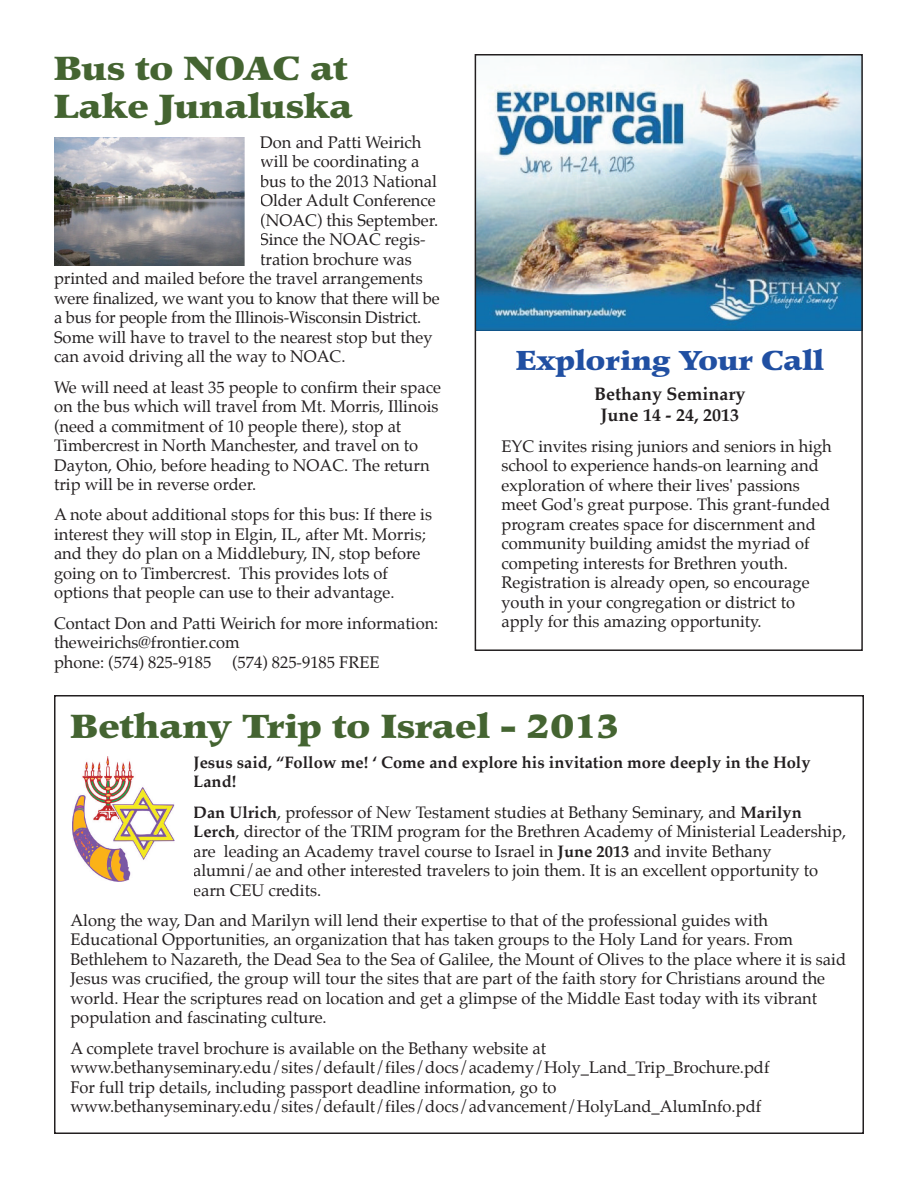
<style>
.page{position:relative;width:918px;height:1188px;background:#fff}
.page>*{position:absolute;margin:0;border:0;box-sizing:border-box;transform-origin:0 0}
.t1{font:700 33px/37.5px "Poppl Pontifex BE";color:#446431;scale:1.2 1}
.t2{font:700 27px "Poppl Pontifex BE";color:#204fa2;scale:1.2 1}
.t3{font:700 18px/21.3px "Palatino";color:#231f20;text-align:center}
.t4{font:16.5px/19.5px "Palatino";color:#231f20}
.t5{font:700 16.5px/19.5px "Palatino";color:#231f20}
.s1{font-weight:700}
</style>
<div class="page">
<div style="left:54px;top:695px;width:810px;height:439px;border:2px solid #231f20"></div>
<img style="left:72px;top:756px;width:103px;height:126px">
<img style="left:54px;top:138px;width:191px;height:127px">
<img style="left:478px;top:57px;width:382px;height:274px">
<div style="left:475px;top:54px;width:388px;height:597px;border:2px solid #231f20"></div>
<h1 class="t1" style="left:54px;top:53px;width:250px">Bus to NOAC at<br>Lake Junaluska</h1>
<p class="t4" style="left:260px;top:134px;width:163px">Don and Patti Weirich</p>
<p class="t4" style="left:260px;top:153px;width:161px">will be coordinating a</p>
<p class="t4" style="left:260px;top:173px;width:178px">bus to the 2013 National</p>
<p class="t4" style="left:260px;top:192px;width:177px">Older Adult Conference</p>
<p class="t4" style="left:260px;top:212px;width:180px">(NOAC) this September.</p>
<p class="t4" style="left:260px;top:231px;width:167px">Since the NOAC regis-</p>
<p class="t4" style="left:260px;top:251px;width:153px">tration brochure was</p>
<p class="t4" style="left:54px;top:270px;width:370px">printed and mailed before the travel arrangements</p>
<p class="t4" style="left:54px;top:290px;width:387px">were finalized, we want you to know that there will be</p>
<p class="t4" style="left:54px;top:309px;width:369px">a bus for people from the Illinois-Wisconsin District.</p>
<p class="t4" style="left:54px;top:329px;width:380px">Some will have to travel to the nearest stop but they</p>
<p class="t4" style="left:54px;top:348px;width:293px">can avoid driving all the way to NOAC.</p>
<p class="t4" style="left:54px;top:378px;width:389px">We will need at least 35 people to confirm their space on the bus which will travel from Mt. Morris, Illinois (need a commitment of 10 people there), stop at Timbercrest in North Manchester, and travel on to Dayton, Ohio, before heading to NOAC. The return trip will be in reverse order.</p>
<p class="t4" style="left:54px;top:506px;width:380px">A note about additional stops for this bus: If there is interest they will stop in Elgin, IL, after Mt. Morris; and they do plan on a Middlebury, IN, stop before going on to Timbercrest. This provides lots of options that people can use to their advantage.</p>
<p class="t4" style="left:54px;top:614px;width:386px">Contact Don and Patti Weirich for more information: theweirichs@frontier.com<br>phone: (574) 825-9185</p>
<p class="t4" style="left:232px;top:653px;width:149px">(574) 825-9185 FREE</p>
<h2 class="t2" style="left:516px;top:349px;width:258px">Exploring Your Call</h2>
<p class="t3" style="left:594px;top:384px;width:153px">Bethany Seminary<br>June 14 - 24, 2013</p>
<p class="t4" style="left:501px;top:437px;width:332px">EYC invites rising juniors and seniors in high school to experience hands-on learning and exploration of where their lives' passions meet God's great purpose. This grant-funded program creates space for discernment and community building amidst the myriad of competing interests for Brethren youth.<br>Registration is already open, so encourage youth in your congregation or district to apply for this amazing opportunity.</p>
<h1 class="t1" style="left:71px;top:710px;width:459px">Bethany Trip to Israel - 2013</h1>
<p class="t5" style="left:193px;top:754px;width:619px">Jesus said, “Follow me! ‘ Come and explore his invitation more deeply in the Holy<br>Land!</p>
<p class="t4" style="left:193px;top:803px;width:654px"><span class="s1">Dan Ulrich</span>, professor of New Testament studies at Bethany Seminary, and <span class="s1">Marilyn Lerch</span>, director of the TRIM program for the Brethren Academy of Ministerial Leadership, are leading an Academy travel course to Israel in <span class="s1">June 2013</span> and invite Bethany alumni/ae and other interested travelers to join them. It is an excellent opportunity to earn CEU credits.</p>
<p class="t4" style="left:70px;top:912px;width:777px">Along the way, Dan and Marilyn will lend their expertise to that of the professional guides with Educational Opportunities, an organization that has taken groups to the Holy Land for years. From Bethlehem to Nazareth, the Dead Sea to the Sea of Galilee, the Mount of Olives to the place where it is said Jesus was crucified, the group will tour the sites that are part of the faith story for Christians around the world. Hear the scriptures read on location and get a glimpse of the Middle East today with its vibrant population and fascinating culture.</p>
<p class="t4" style="left:70px;top:1040px;width:701px">A complete travel brochure is available on the Bethany website at www.bethanyseminary.edu/sites/default/files/docs/academy/Holy_Land_Trip_Brochure.pdf For full trip details, including passport deadline information, go to www.bethanyseminary.edu/sites/default/files/docs/advancement/HolyLand_AlumInfo.pdf</p>
</div>
